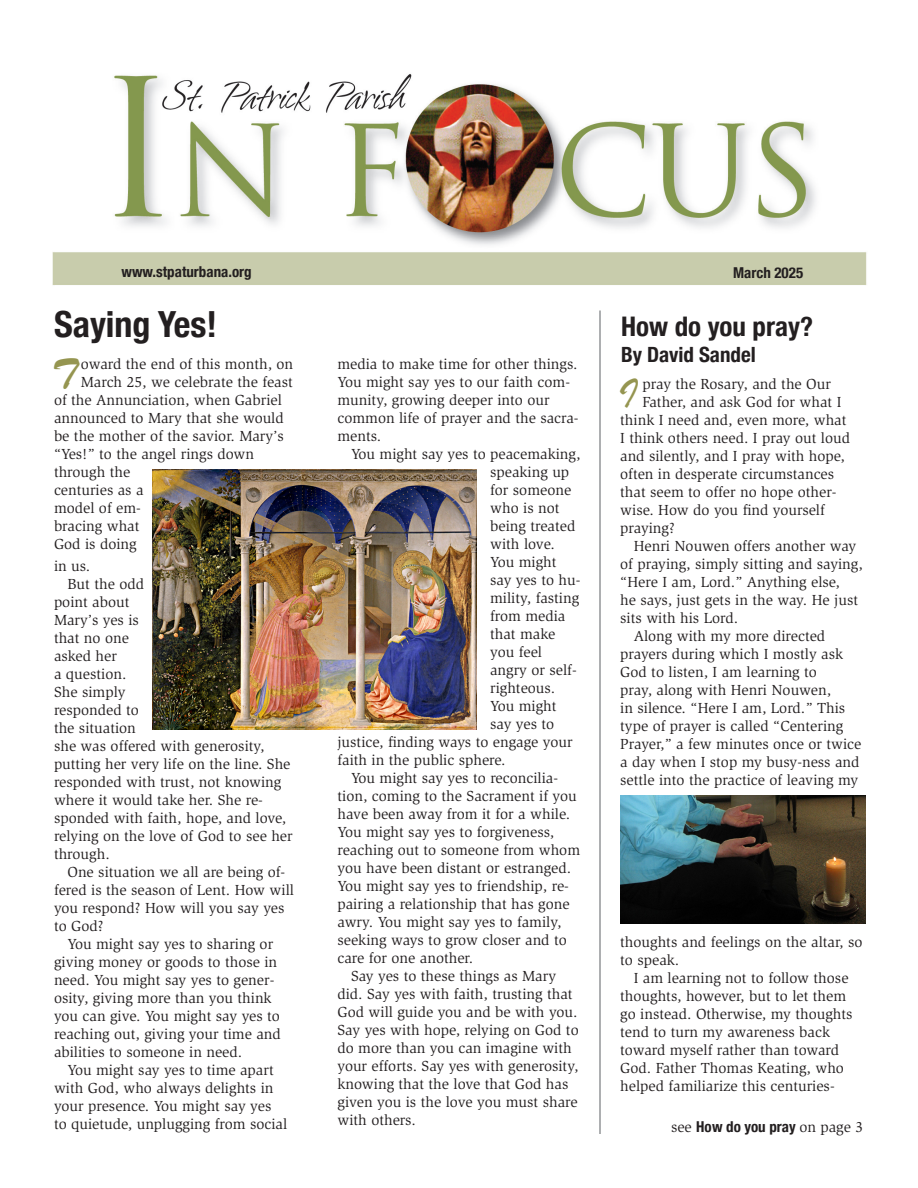
<style>
.page{position:relative;width:918px;height:1188px;background:#fff}
.page>*{position:absolute;margin:0;border:0;box-sizing:border-box;transform-origin:0 0}
.Body_Text_Drop_Cap{font:43.8px "Brush Script";color:#959550}
.heading_1{font:700 condensed 36px "Helvetica Neue";color:#231f20}
.heading_2{font:700 condensed 27px "Helvetica Neue";color:#231f20}
.heading_2-2{font:700 condensed 21px "Helvetica Neue";color:#231f20}
.Body_Text{font:15px/18px "Slimbach Std";color:#231f20}
.Body_Text_Drop_Cap-2{font:15px "Slimbach Std";color:#231f20}
.t1{font:700 condensed 15px "Helvetica Neue";color:#231f20}
.s1{font-family:"Slimbach Std";font-weight:400;font-stretch:normal}
</style>
<div class="page">
<hr style="left:599px;top:310px;width:2px;height:824px;background:#939598">
<img style="left:52px;top:74px;width:815px;height:211px">
<img style="left:152px;top:470px;width:325px;height:259px">
<img style="left:620px;top:796px;width:246px;height:128px">
<p class="t1" style="left:122px;top:259px;width:132px">www.stpaturbana.org</p>
<p class="t1" style="left:733px;top:260px;width:72px">March 2025</p>
<p class="heading_1" style="left:54px;top:294px;width:165px">Saying Yes!</p>
<p class="heading_2" style="left:621px;top:304px;width:194px">How do you pray?</p>
<p class="heading_2-2" style="left:621px;top:337px;width:136px">By David Sandel</p>
<p class="Body_Text_Drop_Cap" style="left:51px;top:345px;width:27px">T</p>
<p class="Body_Text_Drop_Cap-2" style="left:81px;top:356px;width:214px">oward the end of this month, on</p>
<p class="Body_Text" style="left:338px;top:355px;width:243px">media to make time for other things.<br>You might say yes to our faith com&shy;munity, growing deeper into our common life of prayer and the sacra&shy;ments.</p>
<p class="Body_Text" style="left:351px;top:445px;width:231px">You might say yes to peacemaking,</p>
<p class="Body_Text" style="left:490px;top:463px;width:81px">speaking up</p>
<p class="Body_Text" style="left:490px;top:481px;width:83px">for someone</p>
<p class="Body_Text" style="left:490px;top:499px;width:71px">who is not</p>
<p class="Body_Text" style="left:490px;top:517px;width:87px">being treated</p>
<p class="Body_Text" style="left:490px;top:535px;width:66px">with love.</p>
<p class="Body_Text" style="left:490px;top:553px;width:68px">You might</p>
<p class="Body_Text" style="left:490px;top:571px;width:92px">say yes to hu-</p>
<p class="Body_Text" style="left:490px;top:589px;width:91px">mility, fasting</p>
<p class="Body_Text" style="left:490px;top:607px;width:77px">from media</p>
<p class="Body_Text" style="left:490px;top:625px;width:67px">that make</p>
<p class="Body_Text" style="left:490px;top:643px;width:53px">you feel</p>
<p class="Body_Text" style="left:490px;top:661px;width:88px">angry or self-</p>
<p class="Body_Text" style="left:490px;top:679px;width:66px">righteous.</p>
<p class="Body_Text" style="left:490px;top:697px;width:68px">You might</p>
<p class="Body_Text" style="left:490px;top:715px;width:66px">say yes to</p>
<p class="Body_Text" style="left:338px;top:733px;width:237px">justice, finding ways to engage your</p>
<p class="Body_Text" style="left:338px;top:751px;width:170px">faith in the public sphere.</p>
<p class="Body_Text" style="left:338px;top:769px;width:244px;text-indent:14px">You might say yes to reconcilia&shy;tion, coming to the Sacrament if you have been away from it for a while.<br>You might say yes to forgiveness, reaching out to someone from whom you have been distant or estranged.<br>You might say yes to friendship, re&shy;pairing a relationship that has gone awry. You might say yes to family, seeking ways to grow closer and to care for one another.</p>
<p class="Body_Text" style="left:338px;top:967px;width:243px;text-indent:14px">Say yes to these things as Mary did. Say yes with faith, trusting that<br>God will guide you and be with you.<br>Say yes with hope, relying on God to do more than you can imagine with your efforts. Say yes with generosity, knowing that the love that God has given you is the love you must share with others.</p>
<p class="Body_Text_Drop_Cap-2" style="left:81px;top:374px;width:213px">March 25, we celebrate the feast</p>
<p class="Body_Text_Drop_Cap-2" style="left:54px;top:392px;width:229px">of the Annunciation, when Gabriel</p>
<p class="Body_Text_Drop_Cap-2" style="left:54px;top:410px;width:231px">announced to Mary that she would</p>
<p class="Body_Text_Drop_Cap-2" style="left:54px;top:428px;width:231px">be the mother of the savior. Mary’s</p>
<p class="Body_Text_Drop_Cap-2" style="left:54px;top:446px;width:202px">“Yes!” to the angel rings down</p>
<p class="Body_Text_Drop_Cap-2" style="left:54px;top:464px;width:78px">through the</p>
<p class="Body_Text_Drop_Cap-2" style="left:54px;top:482px;width:91px">centuries as a</p>
<p class="Body_Text_Drop_Cap-2" style="left:54px;top:500px;width:88px">model of em-</p>
<p class="Body_Text_Drop_Cap-2" style="left:54px;top:518px;width:87px">bracing what</p>
<p class="Body_Text_Drop_Cap-2" style="left:54px;top:536px;width:84px">God is doing</p>
<p class="Body_Text_Drop_Cap-2" style="left:54px;top:557px;width:38px">in us.</p>
<p class="Body_Text" style="left:54px;top:575px;width:240px;text-indent:14px">But the odd<br>point about<br>Mary’s yes is<br>that no one<br>asked her<br>a question.<br>She simply<br>responded to<br>the situation<br>she was offered with generosity, putting her very life on the line. She responded with trust, not knowing where it would take her. She re&shy;sponded with faith, hope, and love, relying on the love of God to see her through.</p>
<p class="Body_Text" style="left:54px;top:863px;width:242px;text-indent:14px">One situation we all are being of&shy;fered is the season of Lent. How will you respond? How will you say yes to God?</p>
<p class="Body_Text" style="left:54px;top:935px;width:228px;text-indent:14px">You might say yes to sharing or giving money or goods to those in need. You might say yes to gener&shy;osity, giving more than you think you can give. You might say yes to reaching out, giving your time and abilities to someone in need.</p>
<p class="Body_Text" style="left:54px;top:1061px;width:235px;text-indent:14px">You might say yes to time apart with God, who always delights in your presence. You might say yes to quietude, unplugging from social</p>
<p class="Body_Text_Drop_Cap" style="left:619px;top:364px;width:21px">I</p>
<p class="Body_Text_Drop_Cap-2" style="left:643px;top:375px;width:190px">pray the Rosary, and the Our</p>
<p class="Body_Text_Drop_Cap-2" style="left:643px;top:393px;width:201px">Father, and ask God for what I</p>
<p class="Body_Text_Drop_Cap-2" style="left:620px;top:411px;width:228px">think I need and, even more, what</p>
<p class="Body_Text_Drop_Cap-2" style="left:620px;top:429px;width:231px">I think others need. I pray out loud</p>
<p class="Body_Text_Drop_Cap-2" style="left:620px;top:447px;width:226px">and silently, and I pray with hope,</p>
<p class="Body_Text_Drop_Cap-2" style="left:620px;top:465px;width:215px">often in desperate circumstances</p>
<p class="Body_Text_Drop_Cap-2" style="left:620px;top:483px;width:218px">that seem to offer no hope other-</p>
<p class="Body_Text_Drop_Cap-2" style="left:620px;top:501px;width:206px">wise. How do you find yourself</p>
<p class="Body_Text_Drop_Cap-2" style="left:620px;top:519px;width:56px">praying?</p>
<p class="Body_Text" style="left:620px;top:537px;width:244px;text-indent:14px">Henri Nouwen offers another way of praying, simply sitting and saying, “Here I am, Lord.” Anything else,<br>he says, just gets in the way. He just sits with his Lord.</p>
<p class="Body_Text" style="left:620px;top:627px;width:243px;text-indent:14px">Along with my more directed prayers during which I mostly ask<br>God to listen, I am learning to<br>pray, along with Henri Nouwen,<br>in silence. “Here I am, Lord.” This type of prayer is called “Centering<br>Prayer,” a few minutes once or twice a day when I stop my busy-ness and settle into the practice of leaving my</p>
<p class="Body_Text" style="left:620px;top:933px;width:244px">thoughts and feelings on the altar, so to speak.</p>
<p class="Body_Text" style="left:620px;top:969px;width:234px;text-indent:14px">I am learning not to follow those thoughts, however, but to let them go instead. Otherwise, my thoughts tend to turn my awareness back toward myself rather than toward God. Father Thomas Keating, who helped familiarize this centuries-</p>
<p class="t1" style="left:671px;top:1114px;width:194px"><span class="s1">see</span> How do you pray <span class="s1">on page 3</span></p>
</div>
